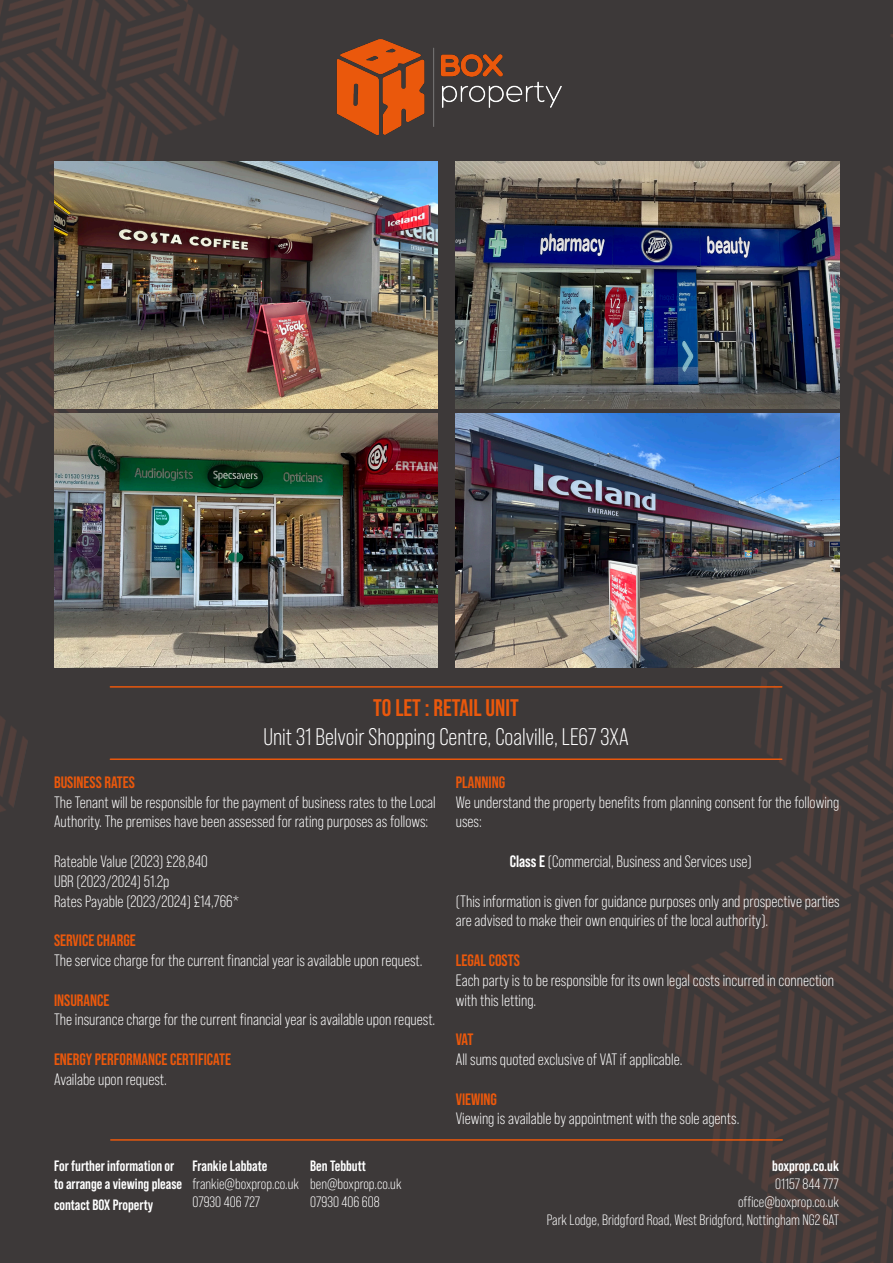
<style>
.page{position:relative;width:893px;height:1263px;background:#3d3939}
.page>*{position:absolute;margin:0;border:0;box-sizing:border-box;transform-origin:0 0}
.t1{font:24px "Bebas Neue Pro";color:#fff}
.t2{font:700 24px "Bebas Neue Pro";color:#ea580c}
.t3{font:16.5px/19.8px "Bebas Neue Pro";color:#fff}
.t4{font:700 16.5px "Bebas Neue Pro";color:#ea580c}
.t5{font:15px "Bebas Neue Pro";color:#fff}
.t6{font:700 15px/18px "Bebas Neue Pro";color:#fff}
.s1{font-weight:700}
</style>
<div class="page">
<img style="left:0;top:0;width:296px;height:812px">
<img style="left:621px;top:34px;width:272px;height:1229px">
<hr style="left:111px;top:1139px;width:671px;height:2px;background:#ea580c">
<img style="left:336px;top:39px;width:226px;height:97px">
<hr style="left:110px;top:758px;width:672px;height:2px;background:#ea580c">
<hr style="left:110px;top:686px;width:672px;height:2px;background:#ea580c">
<img style="left:54px;top:162px;width:384px;height:247px">
<img style="left:456px;top:162px;width:384px;height:247px">
<img style="left:54px;top:414px;width:384px;height:254px">
<img style="left:456px;top:414px;width:384px;height:254px">
<p class="t2" style="left:373px;top:694px;width:147px">TO LET : RETAIL UNIT</p>
<p class="t1" style="left:263px;top:723px;width:367px">Unit 31 Belvoir Shopping Centre, Coalville, LE67 3XA</p>
<p class="t4" style="left:456px;top:773px;width:51px">PLANNING</p>
<p class="t3" style="left:456px;top:792px;width:385px">We understand the property benefits from planning consent for the following uses:</p>
<p class="t3" style="left:510px;top:851px;width:244px"><span class="s1">Class E</span> (Commercial, Business and Services use)</p>
<p class="t3" style="left:456px;top:891px;width:385px">(This information is given for guidance purposes only and prospective parties are advised to make their own enquiries of the local authority).</p>
<p class="t4" style="left:456px;top:951px;width:66px">LEGAL COSTS</p>
<p class="t3" style="left:456px;top:970px;width:380px">Each party is to be responsible for its own legal costs incurred in connection with this letting.</p>
<p class="t4" style="left:456px;top:1030px;width:19px">VAT</p>
<p class="t3" style="left:456px;top:1049px;width:228px">All sums quoted exclusive of VAT if applicable.</p>
<p class="t4" style="left:456px;top:1089px;width:43px">VIEWING</p>
<p class="t3" style="left:456px;top:1109px;width:285px">Viewing is available by appointment with the sole agents.</p>
<p class="t4" style="left:54px;top:773px;width:83px">BUSINESS RATES</p>
<p class="t3" style="left:54px;top:792px;width:383px">The Tenant will be responsible for the payment of business rates to the Local<br>Authority. The premises have been assessed for rating purposes as follows:</p>
<p class="t3" style="left:54px;top:851px;width:155px">Rateable Value (2023) £28,840</p>
<p class="t3" style="left:54px;top:871px;width:117px">UBR (2023/2024) 51.2p</p>
<p class="t3" style="left:54px;top:891px;width:187px">Rates Payable (2023/2024) £14,766*</p>
<p class="t4" style="left:54px;top:931px;width:83px">SERVICE CHARGE</p>
<p class="t3" style="left:54px;top:950px;width:370px">The service charge for the current financial year is available upon request.</p>
<p class="t4" style="left:54px;top:990px;width:57px">INSURANCE</p>
<p class="t3" style="left:54px;top:1010px;width:383px">The insurance charge for the current financial year is available upon request.</p>
<p class="t4" style="left:54px;top:1050px;width:178px">ENERGY PERFORMANCE CERTIFICATE</p>
<p class="t3" style="left:54px;top:1069px;width:114px">Availabe upon request.</p>
<p class="t6" style="left:54px;top:1156px;width:130px">For further information or to arrange a viewing please</p>
<p class="t6" style="left:54px;top:1196px;width:101px">contact BOX Property</p>
<p class="t6" style="left:192px;top:1156px;width:77px">Frankie Labbate</p>
<p class="t5" style="left:192px;top:1175px;width:108px">frankie@boxprop.co.uk</p>
<p class="t5" style="left:192px;top:1193px;width:69px">07930 406 727</p>
<p class="t6" style="left:310px;top:1156px;width:57px">Ben Tebbutt</p>
<p class="t5" style="left:310px;top:1175px;width:93px">ben@boxprop.co.uk</p>
<p class="t5" style="left:310px;top:1193px;width:71px">07930 406 608</p>
<p class="t6" style="left:772px;top:1156px;width:68px">boxprop.co.uk</p>
<p class="t5" style="left:775px;top:1175px;width:65px">01157 844 777</p>
<p class="t5" style="left:738px;top:1193px;width:102px">office@boxprop.co.uk</p>
<p class="t5" style="left:547px;top:1211px;width:294px">Park Lodge, Bridgford Road, West Bridgford, Nottingham NG2 6AT</p>
</div>
